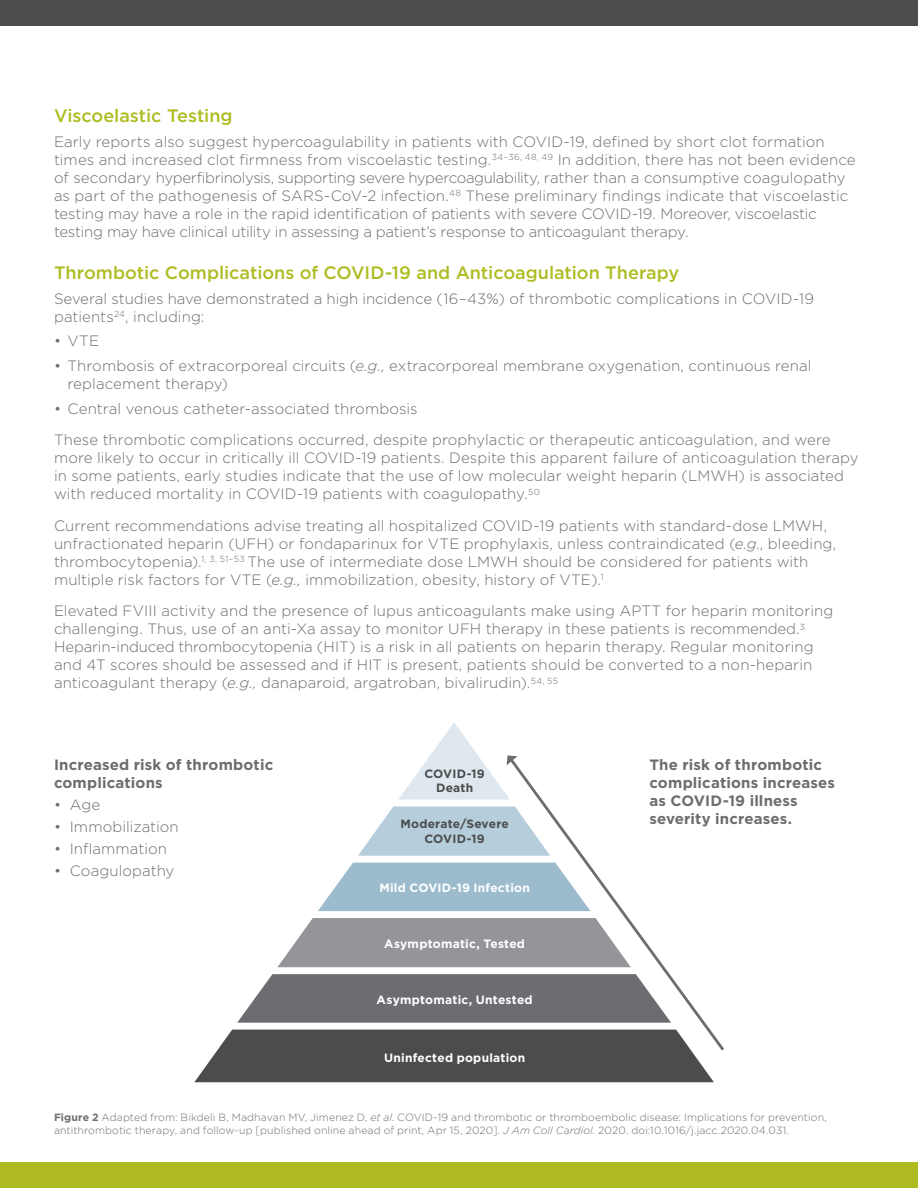
<style>
.page{position:relative;width:918px;height:1188px;background:#fff}
.page>*{position:absolute;margin:0;border:0;box-sizing:border-box;transform-origin:0 0}
.Text_Lead_paragraph{font:500 18px "Gotham";color:#aebc21}
.bullet{font:300 15px/18px "Gotham";color:#6c6d70}
.bullet-2{font:700 15px/18px "Gotham";letter-spacing:.01em;color:#6c6d70}
.bullet-3{font:700 12px "Gotham";letter-spacing:.02em;color:#fff}
.bullet-4{font:700 12px "Gotham";letter-spacing:.015em;color:#4b4c4d}
.bullet-5{font:300 10.5px/12.6px "Gotham";letter-spacing:.01em;color:#6c6d70}
.s1{font-style:italic}
.s2{font-weight:700}
</style>
<div class="page">
<div style="left:0;top:1162px;width:918px;height:26px;background:#aebc21"></div>
<div style="left:0;top:0;width:918px;height:26px;background:#4b4c4d"></div>
<div style="left:194px;top:1030px;width:520px;height:52px;background:#4b4c4d"></div>
<svg style="left:277px;top:918px;width:230px;height:49px;background:#9b9da0"></svg>
<svg style="left:237px;top:974px;width:270px;height:49px;background:#77787b"></svg>
<svg style="left:318px;top:863px;width:189px;height:48px;background:#a5c2d2"></svg>
<svg style="left:399px;top:723px;width:108px;height:77px"></svg>
<svg style="left:358px;top:807px;width:149px;height:49px;background:#bed4e0"></svg>
<svg style="left:507px;top:755px;width:217px;height:296px"></svg>
<p class="Text_Lead_paragraph" style="left:54px;top:104px;width:180px">Viscoelastic Testing</p>
<p class="bullet" style="left:54px;top:132px;width:803px">Early reports also suggest hypercoagulability in patients with COVID-19, defined by short clot formation times and increased clot firmness from viscoelastic testing.<sup>34–36,</sup> <sup>48,</sup> <sup>49</sup> In addition, there has not been evidence of secondary hyperfibrinolysis, supporting severe hypercoagulability, rather than a consumptive coagulopathy as part of the pathogenesis of SARS-CoV-2 infection.<sup>48</sup> These preliminary findings indicate that viscoelastic testing may have a role in the rapid identification of patients with severe COVID-19. Moreover, viscoelastic testing may have clinical utility in assessing a patient’s response to anticoagulant therapy.</p>
<p class="Text_Lead_paragraph" style="left:54px;top:261px;width:627px">Thrombotic Complications of COVID-19 and Anticoagulation Therapy</p>
<p class="bullet" style="left:54px;top:289px;width:762px">Several studies have demonstrated a high incidence (16–43%) of thrombotic complications in COVID-19 patients<sup>24</sup>, including:</p>
<p class="bullet" style="left:54px;top:332px;width:47px">• VTE</p>
<p class="bullet" style="left:68px;top:357px;width:746px;text-indent:-14px">• Thrombosis of extracorporeal circuits (<span class="s1">e.g.,</span> extracorporeal membrane oxygenation, continuous renal replacement therapy)</p>
<p class="bullet" style="left:54px;top:399px;width:365px">• Central venous catheter-associated thrombosis</p>
<p class="bullet" style="left:54px;top:431px;width:806px">These thrombotic complications occurred, despite prophylactic or therapeutic anticoagulation, and were more likely to occur in critically ill COVID-19 patients. Despite this apparent failure of anticoagulation therapy in some patients, early studies indicate that the use of low molecular weight heparin (LMWH) is associated with reduced mortality in COVID-19 patients with coagulopathy.<sup>50</sup></p>
<p class="bullet" style="left:54px;top:516px;width:784px">Current recommendations advise treating all hospitalized COVID-19 patients with standard-dose LMWH, unfractionated heparin (UFH) or fondaparinux for VTE prophylaxis, unless contraindicated (<span class="s1">e.g</span>., bleeding, thrombocytopenia).<sup>1,</sup> <sup>3,</sup> <sup>51–53</sup> The use of intermediate dose LMWH should be considered for patients with multiple risk factors for VTE (<span class="s1">e.g.,</span> immobilization, obesity, history of VTE).<sup>1</sup></p>
<p class="bullet" style="left:54px;top:602px;width:781px">Elevated FVIII activity and the presence of lupus anticoagulants make using APTT for heparin monitoring challenging. Thus, use of an anti-Xa assay to monitor UFH therapy in these patients is recommended.<sup>3<br></sup>Heparin-induced thrombocytopenia (HIT) is a risk in all patients on heparin therapy. Regular monitoring and 4T scores should be assessed and if HIT is present, patients should be converted to a non-heparin anticoagulant therapy (<span class="s1">e.g.,</span> danaparoid, argatroban, bivalirudin).<sup>54,</sup> <sup>55</sup></p>
<p class="bullet-2" style="left:54px;top:756px;width:221px">Increased risk of thrombotic complications</p>
<p class="bullet" style="left:54px;top:795px;width:48px">• Age</p>
<p class="bullet" style="left:54px;top:817px;width:126px">• Immobilization</p>
<p class="bullet" style="left:54px;top:840px;width:115px">• Inflammation</p>
<p class="bullet" style="left:54px;top:862px;width:122px">• Coagulopathy</p>
<p class="bullet-4" style="left:424px;top:766px;width:62px">COVID-19</p>
<p class="bullet-4" style="left:436px;top:780px;width:39px">Death</p>
<p class="bullet-4" style="left:400px;top:816px;width:110px">Moderate/Severe</p>
<p class="bullet-4" style="left:424px;top:830px;width:62px">COVID-19</p>
<p class="bullet-3" style="left:379px;top:879px;width:152px">Mild COVID-19 Infection</p>
<p class="bullet-3" style="left:384px;top:936px;width:142px">Asymptomatic, Tested</p>
<p class="bullet-3" style="left:377px;top:992px;width:158px">Asymptomatic, Untested</p>
<p class="bullet-3" style="left:384px;top:1049px;width:143px">Uninfected population</p>
<p class="bullet-2" style="left:650px;top:756px;width:187px">The risk of thrombotic complications increases as COVID-19 illness severity increases.</p>
<p class="bullet-5" style="left:54px;top:1111px;width:774px"><span class="s2">Figure 2</span> Adapted from: Bikdeli B, Madhavan MV, Jimenez D, <span class="s1">et al</span>. COVID-19 and thrombotic or thromboembolic disease: Implications for prevention, antithrombotic therapy, and follow-up [published online ahead of print, Apr 15, 2020]. <span class="s1">J Am Coll Cardiol.</span> 2020. doi:10.1016/j.jacc.2020.04.031.</p>
</div>
